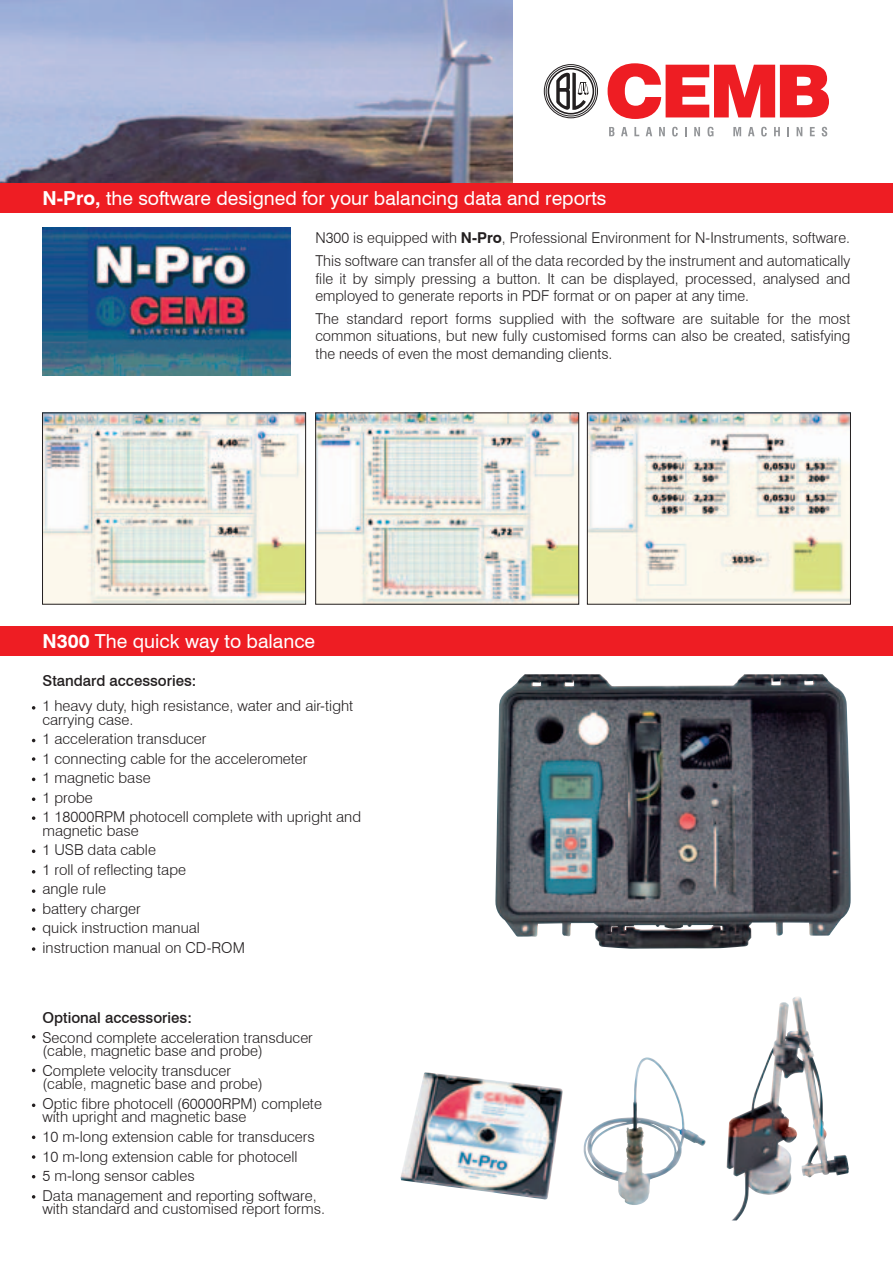
<style>
.page{position:relative;width:893px;height:1263px;background:#fff}
.page>*{position:absolute;margin:0;border:0;box-sizing:border-box;transform-origin:0 0}
.t1{font:19.35px "Swiss 721 BT";color:#fff}
.t2{font:300 15px/19.5px "Swiss 721 BT";color:#231f20}
.t3{font:500 15px "Swiss 721 BT";color:#231f20}
.s1{font-weight:700}
</style>
<div class="page">
<img style="left:44px;top:415px;width:260px;height:187px">
<div style="left:42px;top:413px;width:264px;height:191px;border:1px solid #231f20"></div>
<img style="left:317px;top:415px;width:260px;height:187px">
<div style="left:315px;top:413px;width:264px;height:191px;border:1px solid #231f20"></div>
<img style="left:589px;top:415px;width:260px;height:187px">
<div style="left:587px;top:413px;width:264px;height:191px;border:1px solid #231f20"></div>
<div style="left:0;top:626px;width:893px;height:30px;background:#ee1d23"></div>
<svg style="left:32px;top:706px;width:3px;height:4px"></svg>
<svg style="left:32px;top:757px;width:3px;height:4px"></svg>
<svg style="left:32px;top:777px;width:3px;height:4px"></svg>
<svg style="left:32px;top:797px;width:3px;height:4px"></svg>
<svg style="left:32px;top:816px;width:3px;height:4px"></svg>
<svg style="left:32px;top:849px;width:3px;height:4px"></svg>
<svg style="left:32px;top:889px;width:3px;height:4px"></svg>
<svg style="left:32px;top:908px;width:3px;height:4px"></svg>
<svg style="left:32px;top:927px;width:3px;height:4px"></svg>
<svg style="left:32px;top:947px;width:3px;height:4px"></svg>
<svg style="left:32px;top:1035px;width:3px;height:4px"></svg>
<svg style="left:32px;top:1103px;width:3px;height:4px"></svg>
<svg style="left:32px;top:1135px;width:3px;height:4px"></svg>
<svg style="left:32px;top:1155px;width:3px;height:4px"></svg>
<img style="left:583px;top:1057px;width:123px;height:148px">
<img style="left:727px;top:997px;width:90px;height:223px">
<img style="left:0;top:0;width:513px;height:183px">
<div style="left:0;top:183px;width:893px;height:29px;background:#ee1d23"></div>
<img style="left:43px;top:227px;width:248px;height:149px">
<svg style="left:556px;top:72px;width:33px;height:38px"></svg>
<div style="left:548px;top:68px;width:46px;height:46px;border:2px solid #231f20;border-radius:50%"></div>
<div style="left:546px;top:66px;width:50px;height:50px;border:1px solid #231f20;border-radius:50%"></div>
<div style="left:544px;top:64px;width:54px;height:54px;border:1px solid #231f20;border-radius:50%"></div>
<svg style="left:608px;top:63px;width:221px;height:56px"></svg>
<svg style="left:609px;top:127px;width:5px;height:9px"></svg>
<svg style="left:621px;top:127px;width:7px;height:9px"></svg>
<svg style="left:634px;top:127px;width:5px;height:9px"></svg>
<svg style="left:646px;top:127px;width:6px;height:9px"></svg>
<svg style="left:659px;top:127px;width:6px;height:9px"></svg>
<svg style="left:672px;top:127px;width:6px;height:9px"></svg>
<svg style="left:685px;top:127px;width:2px;height:9px"></svg>
<svg style="left:694px;top:127px;width:6px;height:9px"></svg>
<svg style="left:707px;top:127px;width:6px;height:9px"></svg>
<svg style="left:733px;top:127px;width:8px;height:9px"></svg>
<svg style="left:748px;top:127px;width:6px;height:9px"></svg>
<svg style="left:761px;top:127px;width:6px;height:9px"></svg>
<svg style="left:774px;top:127px;width:6px;height:9px"></svg>
<svg style="left:787px;top:127px;width:2px;height:9px"></svg>
<svg style="left:797px;top:127px;width:5px;height:9px"></svg>
<svg style="left:810px;top:127px;width:5px;height:9px"></svg>
<svg style="left:822px;top:127px;width:5px;height:9px"></svg>
<img style="left:495px;top:674px;width:356px;height:275px">
<img style="left:400px;top:1072px;width:163px;height:128px">
<p class="t1" style="left:43px;top:186px;width:565px"><span class="s1">N-Pro,</span> the software designed for your balancing data and reports</p>
<p class="t2" style="left:315px;top:226px;width:536px;line-height:23.2px">N300 is equipped with <span class="s1">N-Pro</span>, Professional Environment for N-Instruments, software.<br>This software can transfer all of the data recorded by the instrument and automatically</p>
<p class="t2" style="left:315px;top:270px;width:536px;line-height:17.2px">file it by simply pressing a button. It can be displayed, processed, analysed and employed to generate reports in PDF format or on paper at any time.</p>
<p class="t2" style="left:315px;top:310px;width:536px;line-height:17.2px;text-align:justify">The standard report forms supplied with the software are suitable for the most common situations, but new fully customised forms can also be created, satisfying the needs of even the most demanding clients.</p>
<p class="t1" style="left:43px;top:629px;width:274px"><span class="s1">N300</span> The quick way to balance</p>
<p class="t3" style="left:43px;top:671px;width:155px">Standard accessories:</p>
<p class="t2" style="left:43px;top:699px;width:312px;line-height:13.5px">1 heavy duty, high resistance, water and air-tight carrying case.</p>
<p class="t2" style="left:43px;top:729px;width:320px">1 acceleration transducer<br>1 connecting cable for the accelerometer<br>1 magnetic base<br>1 probe<br>1 18000RPM photocell complete with upright and</p>
<p class="t2" style="left:43px;top:820px;width:204px">magnetic base<br>1 USB data cable<br>1 roll of reflecting tape<br>angle rule<br>battery charger<br>quick instruction manual instruction manual on CD-ROM</p>
<p class="t3" style="left:43px;top:1009px;width:151px">Optional accessories:</p>
<p class="t2" style="left:43px;top:1031px;width:272px;line-height:13.5px">Second complete acceleration transducer (cable, magnetic base and probe)</p>
<p class="t2" style="left:43px;top:1064px;width:222px;line-height:13.5px">Complete velocity transducer (cable, magnetic base and probe)</p>
<p class="t2" style="left:43px;top:1097px;width:281px;line-height:13.5px">Optic fibre photocell (60000RPM) complete with upright and magnetic base</p>
<p class="t2" style="left:43px;top:1127px;width:276px">10 m-long extension cable for transducers 10 m-long extension cable for photocell<br>5 m-long sensor cables<br>Data management and reporting software,</p>
<p class="t2" style="left:43px;top:1199px;width:284px">with standard and customised report forms.</p>
</div>
